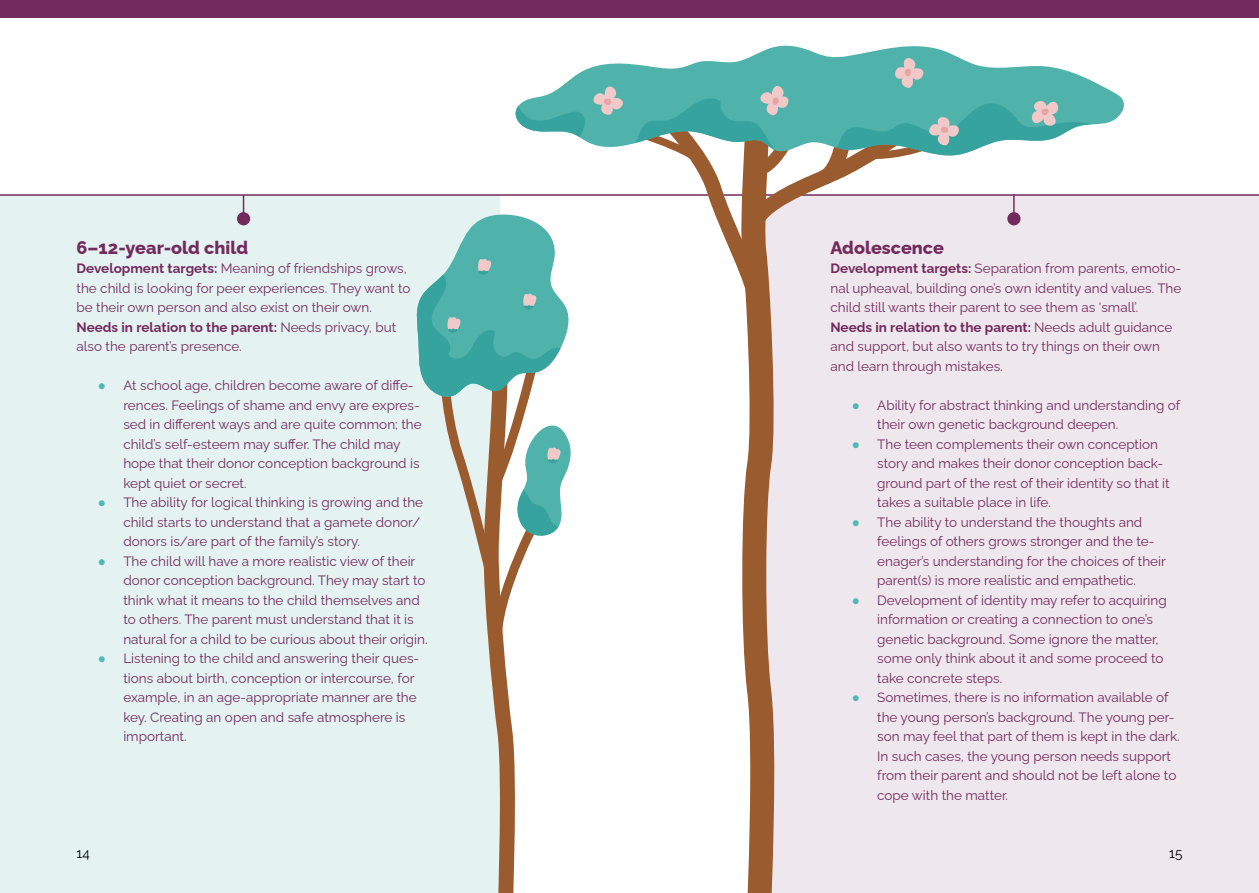
<style>
.page{position:relative;width:1259px;height:893px;background:#fff}
.page>*{position:absolute;margin:0;border:0;box-sizing:border-box;transform-origin:0 0}
.t1{font:800 18px "Raleway";color:#722b5c}
.t2{font:13.5px/19.5px "Raleway";color:#722b5c}
.t3{font:13.5px "Raleway";color:#000}
.s1{font-weight:700}
.s2{font-family:"Tinos";color:#4eb9b7}
</style>
<div class="page">
<div style="left:0;top:195px;width:500px;height:698px;background:#e4f2f2"></div>
<div style="left:757px;top:195px;width:502px;height:698px;background:#eee7ed"></div>
<hr style="left:0;top:194px;width:1259px;height:2px;background:#722b5c">
<svg style="left:243px;top:196px;width:1px;height:16px"></svg>
<div style="left:237px;top:212px;width:13px;height:13px;background:#722b5c;border-radius:50%"></div>
<div style="left:0;top:0;width:1259px;height:18px;background:#722b5c"></div>
<svg style="left:742px;top:326px;width:33px;height:567px"></svg>
<svg style="left:518px;top:46px;width:606px;height:99px"></svg>
<svg style="left:515px;top:106px;width:71px;height:31px"></svg>
<svg style="left:593px;top:58px;width:499px;height:268px"></svg>
<svg style="left:417px;top:215px;width:153px;height:678px"></svg>
<h3 class="t1" style="left:77px;top:233px;width:173px">6–12-year-old child</h3>
<p class="t2" style="left:77px;top:257px;width:335px"><span class="s1">Development targets:</span> Meaning of friendships grows, the child is looking for peer experiences. They want to be their own person and also exist on their own.</p>
<p class="t2" style="left:77px;top:315px;width:321px"><span class="s1">Needs in relation to the parent:</span> Needs privacy, but also the parent’s presence.</p>
<p class="t2" style="left:123px;top:374px;width:300px;text-indent:-26px"><span class="s2">●</span> At school age, children become aware of diffe&shy;rences. Feelings of shame and envy are expres&shy;sed in different ways and are quite common; the child’s self-esteem may suffer. The child may hope that their donor conception background is kept quiet or secret.</p>
<p class="t2" style="left:123px;top:491px;width:301px;text-indent:-26px"><span class="s2">●</span> The ability for logical thinking is growing and the child starts to understand that a gamete donor/ donors is/are part of the family’s story.</p>
<p class="t2" style="left:123px;top:549px;width:306px;text-indent:-26px"><span class="s2">●</span> The child will have a more realistic view of their donor conception background. They may start to think what it means to the child themselves and to others. The parent must understand that it is natural for a child to be curious about their origin.</p>
<p class="t2" style="left:123px;top:647px;width:297px;text-indent:-26px"><span class="s2">●</span> Listening to the child and answering their ques&shy;tions about birth, conception or intercourse, for example, in an age-appropriate manner are the key. Creating an open and safe atmosphere is important.</p>
<h3 class="t1" style="left:830px;top:233px;width:115px">Adolescence</h3>
<p class="t2" style="left:830px;top:257px;width:352px;text-align:justify"><span class="s1">Development targets:</span> Separation from parents, emotio&shy;nal upheaval, building one’s own identity and values. The child still wants their parent to see them as ‘small’.</p>
<p class="t2" style="left:830px;top:315px;width:343px"><span class="s1">Needs in relation to the parent:</span> Needs adult guidance and support, but also wants to try things on their own and learn through mistakes.</p>
<p class="t2" style="left:877px;top:393px;width:304px;text-indent:-26px"><span class="s2">●</span> Ability for abstract thinking and understanding of their own genetic background deepen.</p>
<p class="t2" style="left:877px;top:432px;width:294px;text-indent:-26px"><span class="s2">●</span> The teen complements their own conception story and makes their donor conception back&shy;ground part of the rest of their identity so that it takes a suitable place in life.</p>
<p class="t2" style="left:877px;top:510px;width:290px;text-indent:-26px"><span class="s2">●</span> The ability to understand the thoughts and feelings of others grows stronger and the te&shy;enager’s understanding for the choices of their parent(s) is more realistic and empathetic.</p>
<p class="t2" style="left:877px;top:588px;width:291px;text-indent:-26px"><span class="s2">●</span> Development of identity may refer to acquiring information or creating a connection to one’s genetic background. Some ignore the matter, some only think about it and some proceed to take concrete steps.</p>
<p class="t2" style="left:877px;top:686px;width:304px;text-indent:-26px"><span class="s2">●</span> Sometimes, there is no information available of the young person’s background. The young per&shy;son may feel that part of them is kept in the dark.<br>In such cases, the young person needs support from their parent and should not be left alone to cope with the matter.</p>
<p class="t3" style="left:77px;top:842px;width:15px">14</p>
<p class="t3" style="left:1169px;top:842px;width:15px">15</p>
</div>
